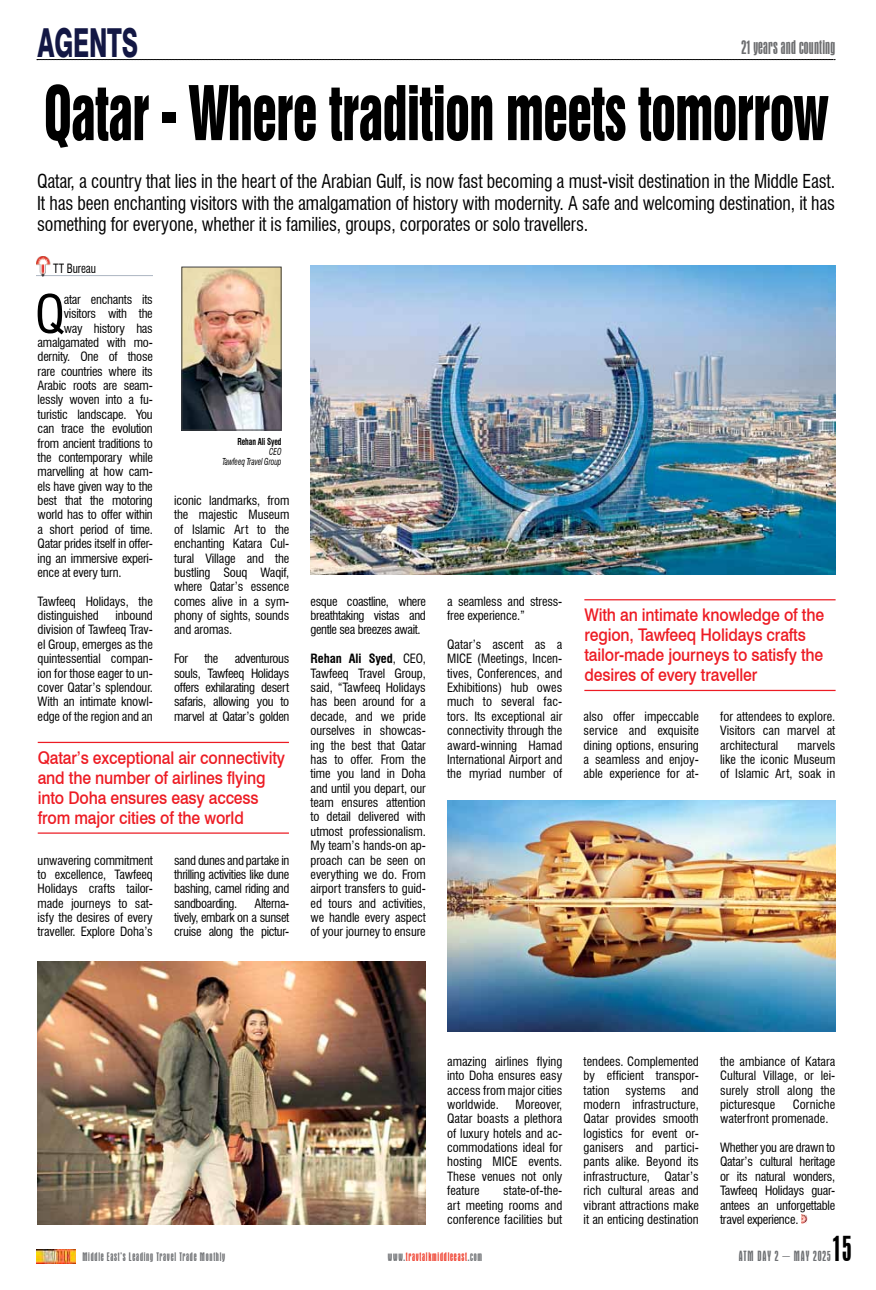
<style>
.page{position:relative;width:876px;height:1290px;background:#fff}
.page>*{position:absolute;margin:0;border:0;box-sizing:border-box;transform-origin:0 0}
.t1{font:68.75px "Swiss 921 BT Regular A";letter-spacing:-.01em;color:#000;scale:.73 1}
.t2{font:condensed 50.75px "Swiss 721 BT";color:#000}
.t3{font:800 40px "Swiss 721 BT";letter-spacing:-.01em;color:#131744;scale:.6 1}
.t4{font:condensed 37.5px "Aurora BT";color:#000}
.t5{font:condensed 20px "Aurora BT";letter-spacing:.01em;color:#6d6e70}
.t6{font:condensed 18.75px/21.2px "Swiss 721 BT";letter-spacing:-.01em;color:#000;text-align:justify;scale:.95 1}
.t7{font:500 17.5px/20px "Swiss 721 BT";letter-spacing:-.01em;color:#ed1c24;scale:.9 1}
.t8{font:condensed 15px "Aurora BT";letter-spacing:.06em;color:#6e7073}
.t9{font:condensed 12.5px/14.4px "Swiss 721 BT";letter-spacing:-.01em;color:#000;text-align:justify}
.t10{font:condensed 12.5px "Aurora BT";letter-spacing:.06em;color:#6e7073}
.t11{font:condensed 12.5px "Aurora BT";letter-spacing:.06em;color:#ef402f}
.t12{font:condensed 12.5px "Swiss 721 BT";letter-spacing:-.01em;color:#000;scale:.9 1}
.t13{font:italic condensed 9.38px/10px "Swiss 721 BT";letter-spacing:-.01em;color:#000;text-align:right;scale:.8 1}
.t14{font:700 condensed 9.38px "Swiss 721 BT";letter-spacing:-.01em;color:#000;scale:.8 1}
.s1{font-weight:700}
.s2{color:#6e7073}
</style>
<div class="page">
<svg style="left:37px;top:59px;width:797px;height:1px"></svg>
<img style="left:36px;top:1249px;width:40px;height:15px">
<svg style="left:801px;top:1214px;width:6px;height:10px"></svg>
<img style="left:37px;top:256px;width:115px;height:21px">
<hr style="left:38px;top:742px;width:251px;height:1px;background:#ed1c24">
<hr style="left:38px;top:832px;width:251px;height:2px;background:#ed1c24">
<img style="left:447px;top:800px;width:387px;height:231px">
<img style="left:310px;top:266px;width:525px;height:308px">
<img style="left:38px;top:961px;width:387px;height:263px">
<img style="left:184px;top:269px;width:95px;height:159px">
<div style="left:182px;top:267px;width:99px;height:163px;border:1px solid #404042"></div>
<hr style="left:584px;top:599px;width:251px;height:1px;background:#ed1c24">
<hr style="left:584px;top:690px;width:251px;height:1px;background:#ed1c24">
<h3 class="t3" style="left:38px;top:18px;width:169px">AGENTS</h3>
<h3 class="t5" style="left:741px;top:37px;width:95px">21 years and counting</h3>
<h1 class="t1" style="left:44px;top:68px;width:1075px">Qatar - Where tradition meets tomorrow</h1>
<p class="t6" style="left:37px;top:171px;width:841px">Qatar, a country that lies in the heart of the Arabian Gulf, is now fast becoming a must-visit destination in the Middle East.<br>It has been enchanting visitors with the amalgamation of history with modernity. A safe and welcoming destination, it has something for everyone, whether it is families, groups, corporates or solo travellers.</p>
<p class="t12" style="left:53px;top:261px;width:49px">TT Bureau</p>
<h2 class="t2" style="left:35px;top:284px;width:31px">Q</h2>
<p class="t9" style="left:64px;top:292px;width:91px">atar enchants its</p>
<p class="t9" style="left:64px;top:306px;width:91px">visitors with the</p>
<p class="t9" style="left:64px;top:321px;width:91px">way history has</p>
<p class="t9" style="left:38px;top:335px;width:117px">amalgamated with mo-</p>
<p class="t9" style="left:38px;top:350px;width:117px">dernity. One of those</p>
<p class="t9" style="left:38px;top:364px;width:117px">rare countries where its</p>
<p class="t9" style="left:38px;top:378px;width:117px">Arabic roots are seam-</p>
<p class="t9" style="left:38px;top:393px;width:117px">lessly woven into a fu-</p>
<p class="t9" style="left:38px;top:407px;width:117px">turistic landscape. You</p>
<p class="t9" style="left:38px;top:421px;width:117px">can trace the evolution</p>
<p class="t9" style="left:38px;top:436px;width:117px">from ancient traditions to</p>
<p class="t9" style="left:38px;top:450px;width:117px">the contemporary while</p>
<p class="t9" style="left:38px;top:465px;width:117px">marvelling at how cam-</p>
<p class="t9" style="left:38px;top:479px;width:117px">els have given way to the</p>
<p class="t9" style="left:38px;top:493px;width:117px">best that the motoring</p>
<p class="t9" style="left:38px;top:508px;width:117px">world has to offer within</p>
<p class="t9" style="left:38px;top:522px;width:117px">a short period of time.</p>
<p class="t9" style="left:38px;top:536px;width:117px">Qatar prides itself in offer-</p>
<p class="t9" style="left:38px;top:551px;width:117px">ing an immersive experi-</p>
<p class="t9" style="left:38px;top:565px;width:85px">ence at every turn.</p>
<p class="t9" style="left:38px;top:594px;width:117px">Tawfeeq Holidays, the distinguished</p>
<p class="t9" style="left:38px;top:608px;width:117px;text-indent:78px">inbound division of Tawfeeq Trav&shy;el Group, emerges as the quintessential compan&shy;ion for those eager to un&shy;cover Qatar’s splendour.<br>With an intimate knowl&shy;edge of the region and an</p>
<p class="t14" style="left:237px;top:436px;width:57px">Rehan Ali Syed</p>
<p class="t13" style="left:222px;top:446px;width:75px">CEO<br>Tawfeeq Travel Group</p>
<p class="t9" style="left:174px;top:493px;width:117px">iconic landmarks, from the majestic Museum of Islamic Art to the enchanting Katara Cul&shy;tural Village and the bustling Souq Waqif, where Qatar’s essence comes alive in a sym&shy;phony of sights, sounds and aromas.</p>
<p class="t9" style="left:174px;top:651px;width:16px">For</p>
<p class="t9" style="left:204px;top:651px;width:15px">the</p>
<p class="t9" style="left:174px;top:651px;width:117px;text-indent:61px">adventurous souls, Tawfeeq Holidays offers exhilarating desert safaris, allowing you to marvel at Qatar’s golden</p>
<h3 class="t7" style="left:38px;top:747px;width:276px">Qatar’s exceptional air connectivity and the number of airlines flying into Doha ensures easy access from major cities of the world</h3>
<p class="t9" style="left:38px;top:853px;width:117px">unwavering commitment to excellence, Tawfeeq Holidays crafts tailor&shy;made journeys to sat&shy;isfy the desires of every traveller. Explore Doha’s</p>
<p class="t9" style="left:174px;top:853px;width:117px">sand dunes and partake in thrilling activities like dune bashing, camel riding and sandboarding.</p>
<p class="t9" style="left:174px;top:896px;width:117px;text-indent:80px">Alterna&shy;tively, embark on a sunset cruise along the pictur-</p>
<p class="t9" style="left:310px;top:594px;width:117px">esque coastline, where breathtaking vistas and gentle sea breezes await.</p>
<p class="t9" style="left:310px;top:651px;width:117px"><span class="s1">Rehan Ali Syed</span>, CEO, Tawfeeq Travel Group, said, “Tawfeeq Holidays has been around for a decade, and we pride ourselves in showcas&shy;ing the best that Qatar has to offer. From the time you land in Doha and until you depart, our team ensures attention to detail delivered with utmost professionalism.<br>My team’s hands-on ap&shy;proach can be seen on everything we do. From airport transfers to guid&shy;ed tours and activities, we handle every aspect of your journey to ensure</p>
<p class="t9" style="left:447px;top:594px;width:117px">a seamless and stress&shy;free experience.”</p>
<p class="t9" style="left:447px;top:637px;width:117px">Qatar’s ascent as a MICE (Meetings, Incen&shy;tives, Conferences, and Exhibitions) hub owes much to several fac&shy;tors. Its exceptional air connectivity through the award-winning Hamad International Airport and the myriad number of</p>
<h3 class="t7" style="left:584px;top:605px;width:268px">With an intimate knowledge of the region, Tawfeeq Holidays crafts tailor-made journeys to satisfy the desires of every traveller</h3>
<p class="t9" style="left:583px;top:709px;width:117px">also offer impeccable service and exquisite dining options, ensuring a seamless and enjoy&shy;able experience for at-</p>
<p class="t9" style="left:719px;top:709px;width:117px">for attendees to explore.<br>Visitors can marvel at architectural</p>
<p class="t9" style="left:719px;top:738px;width:117px;text-indent:77px">marvels like the iconic Museum of Islamic Art, soak in</p>
<p class="t9" style="left:447px;top:1054px;width:117px">amazing airlines flying into Doha ensures easy access from major cities worldwide.</p>
<p class="t9" style="left:447px;top:1097px;width:117px;text-indent:68px">Moreover, Qatar boasts a plethora of luxury hotels and ac&shy;commodations ideal for hosting MICE events.<br>These venues not only feature</p>
<p class="t9" style="left:447px;top:1183px;width:117px;text-indent:56px">state-of-the&shy;art meeting rooms and conference facilities but</p>
<p class="t9" style="left:583px;top:1054px;width:117px">tendees. Complemented by efficient transpor&shy;tation</p>
<p class="t9" style="left:583px;top:1083px;width:117px;text-indent:98px">and modern infrastructure, Qatar provides smooth logistics for event or&shy;ganisers and partici&shy;pants alike. Beyond its infrastructure, Qatar’s rich cultural areas and vibrant attractions make it an enticing destination</p>
<p class="t9" style="left:625px;top:1083px;width:42px">systems</p>
<p class="t9" style="left:719px;top:1054px;width:117px">the ambiance of Katara Cultural Village, or lei&shy;surely stroll along the picturesque</p>
<p class="t9" style="left:719px;top:1097px;width:117px;text-indent:73px">Corniche waterfront promenade.</p>
<p class="t9" style="left:719px;top:1140px;width:117px">Whether you are drawn to Qatar’s cultural heritage or its natural wonders, Tawfeeq Holidays guar&shy;antees an unforgettable travel experience.</p>
<h3 class="t4" style="left:833px;top:1228px;width:19px">15</h3>
<p class="t10" style="left:82px;top:1250px;width:144px">Middle East’s Leading Travel Trade Monthly</p>
<p class="t11" style="left:388px;top:1250px;width:96px"><span class="s2">www.</span>travtalkmiddleeast<span class="s2">.com</span></p>
<p class="t8" style="left:738px;top:1248px;width:93px">ATM DAY 2 – MAY 2025</p>
</div>
